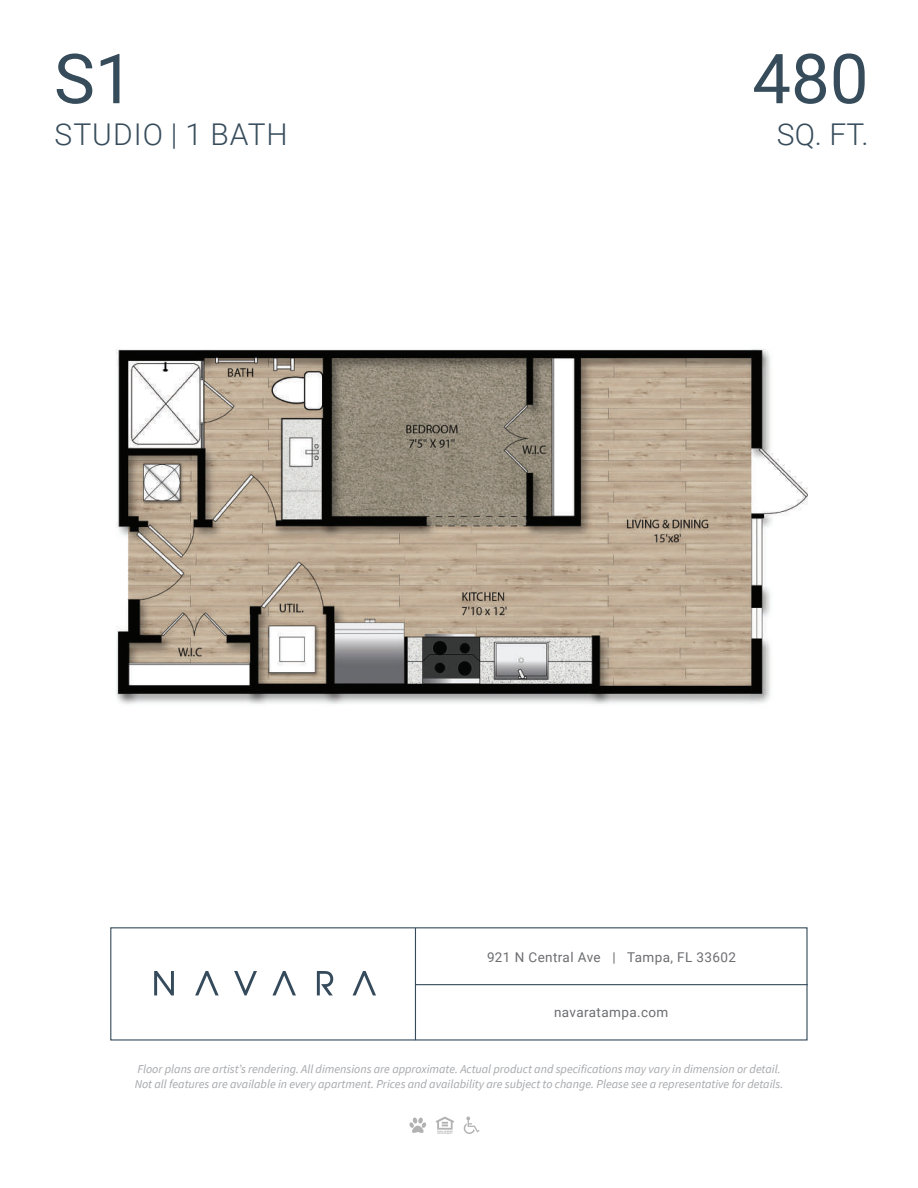
<style>
.page{position:relative;width:918px;height:1188px;background:#fff}
.page>*{position:absolute;margin:0;border:0;box-sizing:border-box;transform-origin:0 0}
.t1{font:69px "Roboto";color:#374c5b}
.t2{font:300 30px "Roboto";letter-spacing:.035em;color:#374c5b}
.t3{font:13.5px "Roboto";letter-spacing:.03em;color:#6c6d70}
.t4{font:italic 12px/14.4px "Source Sans Pro";color:#a5a7aa}
</style>
<div class="page">
<div style="left:110px;top:927px;width:698px;height:114px;border:1px solid #364b5a"></div>
<hr style="left:415px;top:928px;width:1px;height:112px;background:#364b5a">
<hr style="left:415px;top:984px;width:393px;height:1px;background:#364b5a">
<svg style="left:409px;top:1118px;width:17px;height:15px"></svg>
<svg style="left:436px;top:1117px;width:18px;height:17px"></svg>
<svg style="left:464px;top:1117px;width:16px;height:17px"></svg>
<svg style="left:154px;top:971px;width:20px;height:24px"></svg>
<svg style="left:234px;top:971px;width:23px;height:24px"></svg>
<svg style="left:317px;top:971px;width:16px;height:24px"></svg>
<svg style="left:195px;top:971px;width:24px;height:24px"></svg>
<svg style="left:272px;top:971px;width:24px;height:24px"></svg>
<svg style="left:353px;top:971px;width:23px;height:24px"></svg>
<img style="left:116px;top:349px;width:692px;height:355px">
<h1 class="t1" style="left:54px;top:30px;width:81px">S1</h1>
<h2 class="t2" style="left:55px;top:114px;width:235px">STUDIO | 1 BATH</h2>
<h1 class="t1" style="left:752px;top:30px;width:118px">480</h1>
<h2 class="t2" style="left:777px;top:114px;width:93px">SQ. FT.</h2>
<p class="t3" style="left:487px;top:948px;width:251px">921 N Central Ave | Tampa, FL 33602</p>
<p class="t3" style="left:554px;top:1002px;width:116px">navaratampa.com</p>
<p class="t4" style="left:135px;top:1062px;width:650px">Floor plans are artist’s rendering. All dimensions are approximate. Actual product and specifications may vary in dimension or detail.<br>Not all features are available in every apartment. Prices and availability are subject to change. Please see a representative for details.</p>
</div>
